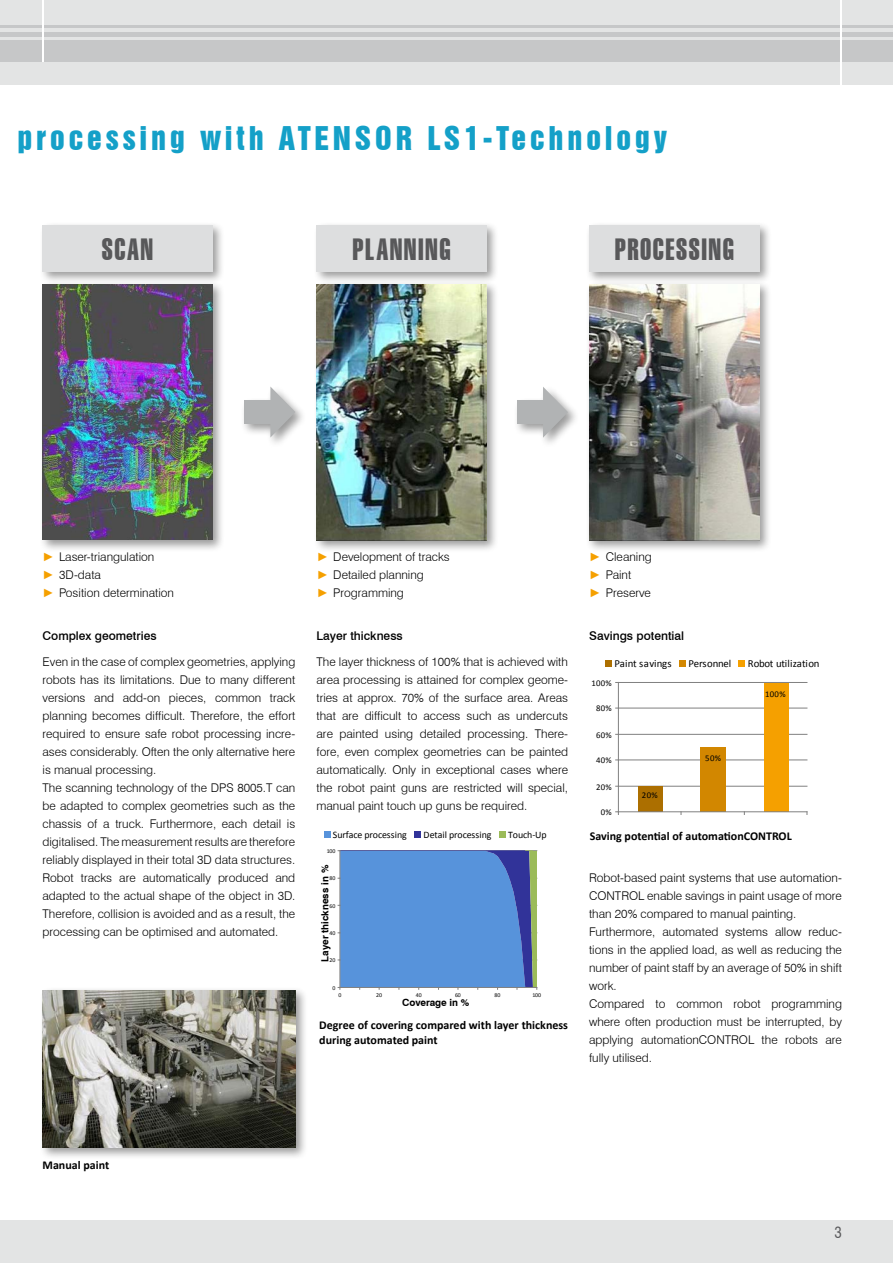
<style>
.page{position:relative;width:893px;height:1263px;background:#fff}
.page>*{position:absolute;margin:0;border:0;box-sizing:border-box;transform-origin:0 0}
.t1{font:30px "Swiss 921 BT Regular A";letter-spacing:.13em;color:#14a0c8}
.t2{font:30px "Swiss 911 BT Extra Compressed";letter-spacing:.05em;color:#58585a}
.t3{font:condensed 15px "Swiss 721 BT";color:#58585a}
.t4{font:300 12px/18px "Swiss 721 BT";color:#000}
.t5{font:700 12px/15px "Calibri";color:#000}
.t6{font:500 12px "Swiss 721 BT";color:#000}
.t7{font:10.8px "Calibri";letter-spacing:-.015em;color:#000}
.t8{font:10.8px "Calibri";letter-spacing:.02em;color:#000}
.t9{font:9.9px "Calibri";letter-spacing:-.005em;color:#000}
.t10{font:700 9.9px "Swiss 721 BT";letter-spacing:-.01em;color:#000}
.t11{font:8.7px "Calibri";letter-spacing:.03em;color:#000}
.t12{font:5.85px "Calibri";letter-spacing:-.005em;color:#000}
.s1{font-family:"Arial";font-weight:400;color:#f5a000}
</style>
<div class="page">
<div style="left:39px;top:986px;width:269px;height:174px;background:#000;opacity:.4"></div>
<img style="left:43px;top:990px;width:252px;height:157px">
<svg style="left:605px;top:660px;width:203px;height:155px"></svg>
<div style="left:0;top:1220px;width:893px;height:43px;background:#e3e4e4"></div>
<div style="left:0;top:0;width:893px;height:85px;background:#e3e4e4"></div>
<div style="left:0;top:40px;width:893px;height:22px;background:#c6c7c8"></div>
<hr style="left:0;top:32px;width:893px;height:4px;background:#c6c7c8">
<hr style="left:0;top:26px;width:893px;height:2px;background:#c6c7c8">
<hr style="left:841px;top:0;width:1px;height:85px;background:#fff">
<hr style="left:43px;top:0;width:1px;height:62px;background:#fff">
<div style="left:39px;top:221px;width:186px;height:63px;background:#000;opacity:.4"></div>
<div style="left:43px;top:225px;width:170px;height:46px;background:#dddedf"></div>
<div style="left:586px;top:221px;width:186px;height:63px;background:#000;opacity:.4"></div>
<div style="left:589px;top:225px;width:170px;height:46px;background:#dddedf"></div>
<div style="left:313px;top:221px;width:186px;height:63px;background:#000;opacity:.4"></div>
<div style="left:317px;top:225px;width:170px;height:46px;background:#dddedf"></div>
<div style="left:39px;top:280px;width:186px;height:273px;background:#000;opacity:.4"></div>
<img style="left:43px;top:284px;width:170px;height:256px">
<div style="left:313px;top:280px;width:186px;height:273px;background:#000;opacity:.4"></div>
<img style="left:317px;top:284px;width:170px;height:256px">
<div style="left:585px;top:280px;width:187px;height:273px;background:#000;opacity:.4"></div>
<img style="left:589px;top:284px;width:170px;height:256px">
<div style="left:241px;top:384px;width:66px;height:65px;background:#000;opacity:.4"></div>
<div style="left:244px;top:400px;width:27px;height:24px;background:#b1b3b4"></div>
<svg style="left:270px;top:386px;width:25px;height:51px"></svg>
<div style="left:513px;top:384px;width:67px;height:65px;background:#000;opacity:.4"></div>
<div style="left:517px;top:400px;width:26px;height:24px;background:#b1b3b4"></div>
<svg style="left:543px;top:387px;width:25px;height:51px"></svg>
<svg style="left:324px;top:831px;width:214px;height:159px"></svg>
<h1 class="t1" style="left:17px;top:119px;width:651px">processing with ATENSOR LS1-Technology</h1>
<h1 class="t2" style="left:102px;top:232px;width:53px">SCAN</h1>
<h1 class="t2" style="left:352px;top:232px;width:100px">PLANNING</h1>
<h1 class="t2" style="left:615px;top:232px;width:121px">PROCESSING</h1>
<p class="t4" style="left:43px;top:548px;width:133px"><span class="s1">►</span> Laser-triangulation<br><span class="s1">►</span> 3D-data<br><span class="s1">►</span> Position determination</p>
<p class="t4" style="left:589px;top:548px;width:64px"><span class="s1">►</span> Cleaning <span class="s1">►</span> Paint<br><span class="s1">►</span> Preserve</p>
<p class="t4" style="left:317px;top:548px;width:134px"><span class="s1">►</span> Development of tracks <span class="s1">►</span> Detailed planning<br><span class="s1">►</span> Programming</p>
<p class="t6" style="left:43px;top:628px;width:116px">Complex geometries</p>
<p class="t4" style="left:43px;top:653px;width:254px">Even in the case of complex geometries, applying robots has its limitations. Due to many different versions and add-on pieces, common track planning becomes difficult. Therefore, the effort required to ensure safe robot processing incre&shy;ases considerably. Often the only alternative here is manual processing.<br>The scanning technology of the DPS 8005.T can be adapted to complex geometries such as the chassis of a truck. Furthermore, each detail is digitalised. The measurement results are therefore reliably displayed in their total 3D data structures.<br>Robot tracks are automatically produced and adapted to the actual shape of the object in 3D.<br>Therefore, collision is avoided and as a result, the processing can be optimised and automated.</p>
<p class="t6" style="left:317px;top:628px;width:88px">Layer thickness</p>
<p class="t4" style="left:317px;top:653px;width:253px;text-align:justify">The layer thickness of 100% that is achieved with area processing is attained for complex geome&shy;tries at approx. 70% of the surface area. Areas that are difficult to access such as undercuts are painted using detailed processing. There&shy;fore, even complex geometries can be painted automatically. Only in exceptional cases where the robot paint guns are restricted will special, manual paint touch up guns be required.</p>
<p class="t9" style="left:333px;top:828px;width:75px">Surface processing</p>
<p class="t9" style="left:423px;top:828px;width:70px">Detail processing</p>
<p class="t9" style="left:508px;top:828px;width:40px">Touch-Up</p>
<p class="t12" style="left:327px;top:847px;width:10px">100</p>
<p class="t10" style="left:319px;top:962px;width:98px;rotate:-90deg">Layer thickness in %</p>
<p class="t12" style="left:330px;top:875px;width:7px">80</p>
<p class="t12" style="left:330px;top:902px;width:7px">60</p>
<p class="t12" style="left:330px;top:929px;width:7px">40</p>
<p class="t12" style="left:330px;top:956px;width:7px">20</p>
<p class="t12" style="left:333px;top:984px;width:4px">0</p>
<p class="t12" style="left:338px;top:991px;width:4px">0</p>
<p class="t12" style="left:376px;top:991px;width:7px">20</p>
<p class="t12" style="left:416px;top:991px;width:7px">40</p>
<p class="t12" style="left:455px;top:991px;width:7px">60</p>
<p class="t12" style="left:495px;top:991px;width:7px">80</p>
<p class="t12" style="left:532px;top:991px;width:10px">100</p>
<p class="t10" style="left:402px;top:996px;width:69px">Coverage in %</p>
<p class="t5" style="left:319px;top:1017px;width:250px">Degree of covering compared with layer thickness during automated paint</p>
<p class="t6" style="left:589px;top:628px;width:96px">Savings potential</p>
<p class="t8" style="left:614px;top:657px;width:59px">Paint savings</p>
<p class="t7" style="left:688px;top:657px;width:44px">Personnel</p>
<p class="t7" style="left:748px;top:657px;width:73px">Robot utilization</p>
<p class="t11" style="left:591px;top:677px;width:22px">100%</p>
<p class="t11" style="left:596px;top:703px;width:17px">80%</p>
<p class="t11" style="left:596px;top:729px;width:17px">60%</p>
<p class="t11" style="left:596px;top:755px;width:17px">40%</p>
<p class="t11" style="left:596px;top:781px;width:17px">20%</p>
<p class="t11" style="left:601px;top:807px;width:12px">0%</p>
<p class="t11" style="left:642px;top:789px;width:17px">20%</p>
<p class="t11" style="left:705px;top:752px;width:17px">50%</p>
<p class="t11" style="left:765px;top:688px;width:22px">100%</p>
<p class="t5" style="left:590px;top:828px;width:204px">Saving potential of automationCONTROL</p>
<p class="t4" style="left:589px;top:869px;width:254px">Robot-based paint systems that use automation-CONTROL enable savings in paint usage of more than 20% compared to manual painting.<br>Furthermore, automated systems allow reduc&shy;tions in the applied load, as well as reducing the number of paint staff by an average of 50% in shift work.<br>Compared to common robot programming where often production must be interrupted, by applying automationCONTROL the robots are fully utilised.</p>
<p class="t5" style="left:43px;top:1157px;width:68px">Manual paint</p>
<p class="t3" style="left:834px;top:1224px;width:9px">3</p>
</div>
